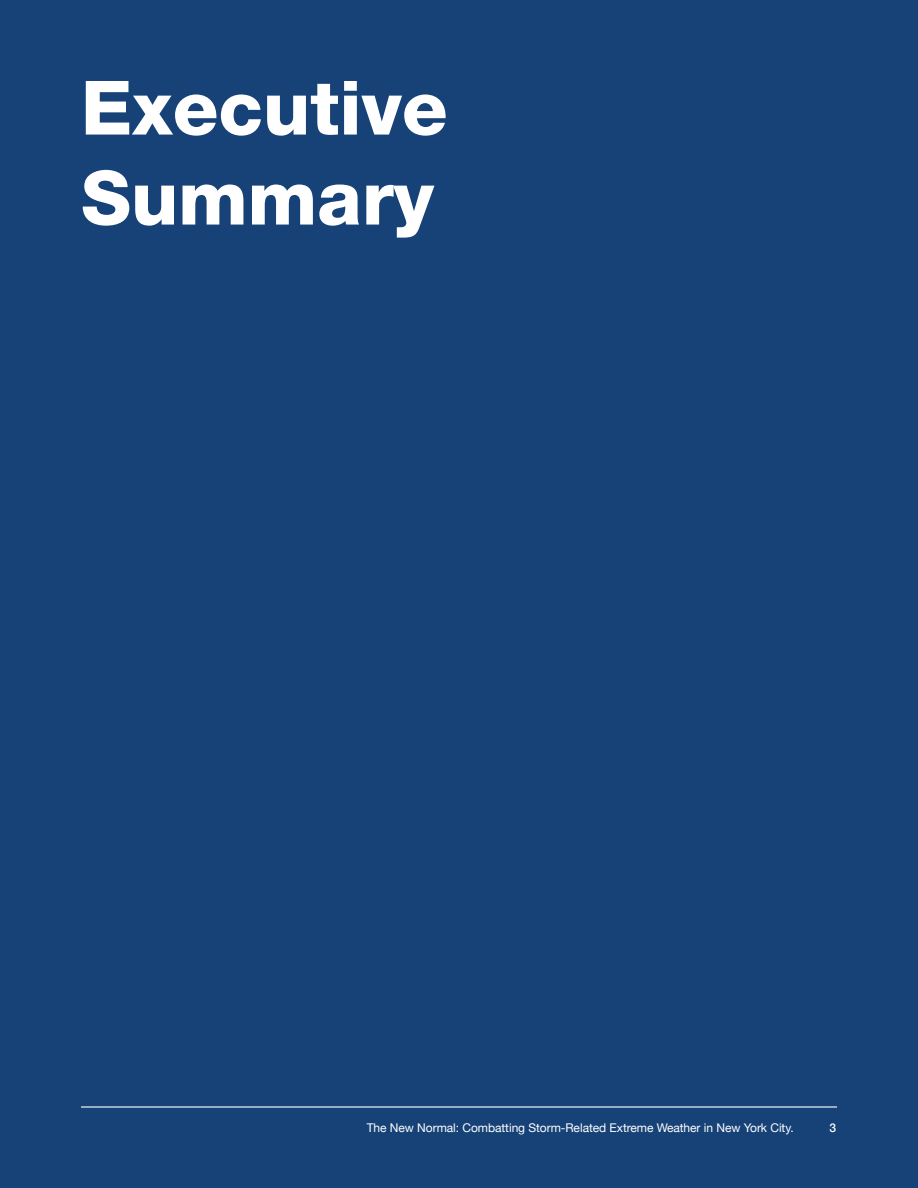
<style>
.page{position:relative;width:918px;height:1188px;background:#164277}
.page>*{position:absolute;margin:0;border:0;box-sizing:border-box;transform-origin:0 0}
.Title_Header{font:800 75px "Helvetica Neue LT Std";color:#fff}
.t1{font:12px "Helvetica Neue";letter-spacing:-.005em;color:#fff}
.t2{font:500 12px "Helvetica Neue";color:#fff}
</style>
<div class="page">
<hr style="left:81px;top:1106px;width:756px;height:2px;background:#fff">
<p class="Title_Header" style="left:81px;top:63px;width:368px">Executive</p>
<p class="Title_Header" style="left:81px;top:153px;width:354px">Summary</p>
<p class="t1" style="left:367px;top:1121px;width:428px">The New Normal: Combatting Storm-Related Extreme Weather in New York City.</p>
<p class="t2" style="left:830px;top:1118px;width:8px">3</p>
</div>
